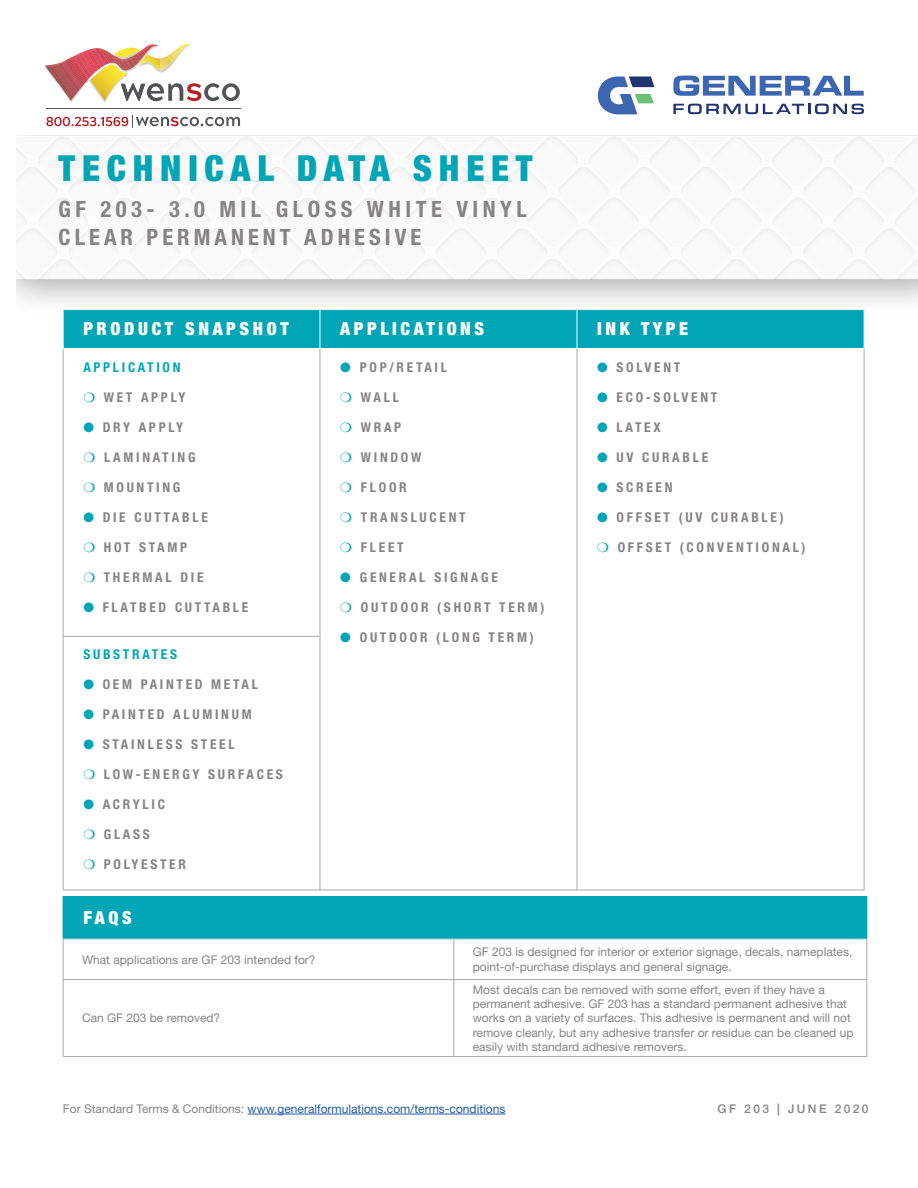
<style>
.page{position:relative;width:918px;height:1188px;background:#fff}
.page>*{position:absolute;margin:0;border:0;box-sizing:border-box;transform-origin:0 0}
.t1{font:900 condensed 36px "Helvetica Neue LT Std";letter-spacing:.19em;color:#00a5b6}
.t2{font:700 condensed 22.5px/28.5px "Helvetica Neue LT Std";letter-spacing:.18em;color:#858483}
.t3{font:900 condensed 18px "Helvetica Neue LT Std";letter-spacing:.2em;color:#fff}
.t4{font:700 condensed 13.5px "Helvetica Neue LT Std";letter-spacing:.2em;color:#858483}
.t5{font:700 condensed 13.5px "Helvetica Neue LT Std";letter-spacing:.2em;color:#00a5b6}
.t6{font:12px/14.4px "Helvetica Neue LT Std";color:#858483}
.t7{font:12px "Helvetica Neue LT Std";color:#215e9e}
.t8{font:500 12px "Helvetica Neue LT Std";letter-spacing:.2em;color:#858483}
.s1{color:#00a5b6}
.s2{color:#858483}
</style>
<div class="page">
<svg style="left:16px;top:137px;width:902px;height:143px"></svg>
<hr style="left:248px;top:1114px;width:257px;height:1px;background:#215e9e">
<div style="left:64px;top:310px;width:800px;height:38px;background:#00a5b6"></div>
<hr style="left:63px;top:349px;width:1px;height:287px;background:#a7a9ac">
<hr style="left:320px;top:349px;width:1px;height:287px;background:#a7a9ac">
<hr style="left:577px;top:349px;width:1px;height:287px;background:#a7a9ac">
<hr style="left:864px;top:349px;width:1px;height:287px;background:#a7a9ac">
<hr style="left:63px;top:636px;width:257px;height:1px;background:#a7a9ac">
<hr style="left:63px;top:637px;width:1px;height:253px;background:#a7a9ac">
<hr style="left:320px;top:637px;width:1px;height:253px;background:#a7a9ac">
<hr style="left:577px;top:636px;width:1px;height:254px;background:#a7a9ac">
<hr style="left:864px;top:636px;width:1px;height:254px;background:#a7a9ac">
<hr style="left:63px;top:890px;width:257px;height:1px;background:#a7a9ac">
<hr style="left:320px;top:890px;width:257px;height:1px;background:#a7a9ac">
<hr style="left:577px;top:890px;width:287px;height:1px;background:#a7a9ac">
<hr style="left:320px;top:309px;width:1px;height:39px;background:#fff">
<hr style="left:577px;top:309px;width:1px;height:39px;background:#fff">
<div style="left:63px;top:896px;width:804px;height:43px;background:#00a5b6"></div>
<hr style="left:454px;top:939px;width:1px;height:40px;background:#a7a9ac">
<hr style="left:63px;top:979px;width:391px;height:1px;background:#a7a9ac">
<hr style="left:454px;top:979px;width:413px;height:1px;background:#a7a9ac">
<hr style="left:454px;top:980px;width:1px;height:76px;background:#a7a9ac">
<hr style="left:63px;top:897px;width:1px;height:42px;background:#009ea6">
<hr style="left:867px;top:897px;width:1px;height:42px;background:#009ea6">
<hr style="left:63px;top:939px;width:391px;height:1px;background:#accfd4">
<hr style="left:454px;top:939px;width:413px;height:1px;background:#accfd4">
<hr style="left:63px;top:939px;width:1px;height:40px;background:#a7a9ac">
<hr style="left:867px;top:939px;width:1px;height:40px;background:#a7a9ac">
<hr style="left:63px;top:980px;width:1px;height:76px;background:#a7a9ac">
<hr style="left:867px;top:980px;width:1px;height:76px;background:#a7a9ac">
<hr style="left:63px;top:1056px;width:391px;height:1px;background:#a7a9ac">
<hr style="left:454px;top:1056px;width:413px;height:1px;background:#a7a9ac">
<svg style="left:673px;top:104px;width:191px;height:10px"></svg>
<svg style="left:673px;top:76px;width:191px;height:20px"></svg>
<svg style="left:598px;top:76px;width:56px;height:38px"></svg>
<hr style="left:46px;top:108px;width:194px;height:1px;background:#505454">
<svg style="left:45px;top:44px;width:195px;height:57px"></svg>
<svg style="left:46px;top:115px;width:194px;height:13px"></svg>
<p class="t1" style="left:59px;top:146px;width:475px">TECHNICAL DATA SHEET</p>
<p class="t2" style="left:59px;top:194px;width:470px">GF 203- 3.0 MIL GLOSS WHITE VINYL<br>CLEAR PERMANENT ADHESIVE</p>
<p class="t3" style="left:83px;top:318px;width:207px">PRODUCT SNAPSHOT</p>
<p class="t3" style="left:340px;top:318px;width:145px">APPLICATIONS</p>
<p class="t3" style="left:597px;top:318px;width:92px">INK TYPE</p>
<p class="t5" style="left:83px;top:359px;width:99px">APPLICATION</p>
<p class="t4" style="left:83px;top:389px;width:104px"><span class="s1">❍</span> WET APPLY</p>
<p class="t4" style="left:83px;top:419px;width:101px"><span class="s1">●</span> DRY APPLY</p>
<p class="t4" style="left:83px;top:449px;width:114px"><span class="s1">❍</span> LAMINATING</p>
<p class="t4" style="left:83px;top:479px;width:99px"><span class="s1">❍</span> MOUNTING</p>
<p class="t4" style="left:83px;top:509px;width:126px"><span class="s1">●</span> DIE CUTTABLE</p>
<p class="t4" style="left:83px;top:539px;width:105px"><span class="s1">❍</span> HOT STAMP</p>
<p class="t4" style="left:83px;top:569px;width:122px"><span class="s1">❍</span> THERMAL DIE</p>
<p class="t4" style="left:83px;top:599px;width:167px"><span class="s1">●</span> FLATBED CUTTABLE</p>
<p class="t4" style="left:597px;top:359px;width:85px"><span class="s1">●</span> SOLVENT</p>
<p class="t4" style="left:597px;top:389px;width:122px"><span class="s1">●</span> ECO-SOLVENT</p>
<p class="t4" style="left:597px;top:419px;width:65px"><span class="s1">●</span> LATEX</p>
<p class="t4" style="left:597px;top:449px;width:112px"><span class="s1">●</span> UV CURABLE</p>
<p class="t4" style="left:597px;top:479px;width:77px"><span class="s1">●</span> SCREEN</p>
<p class="t4" style="left:597px;top:509px;width:188px"><span class="s1">●</span> OFFSET (UV CURABLE)</p>
<p class="t4" style="left:597px;top:539px;width:210px"><span class="s1">❍</span> OFFSET (CONVENTIONAL)</p>
<p class="t4" style="left:340px;top:359px;width:108px"><span class="s1">●</span> POP/RETAIL</p>
<p class="t4" style="left:340px;top:389px;width:60px"><span class="s1">❍</span> WALL</p>
<p class="t4" style="left:340px;top:419px;width:63px"><span class="s1">❍</span> WRAP</p>
<p class="t4" style="left:340px;top:449px;width:83px"><span class="s1">❍</span> WINDOW</p>
<p class="t4" style="left:340px;top:479px;width:68px"><span class="s1">❍</span> FLOOR</p>
<p class="t4" style="left:340px;top:509px;width:127px"><span class="s1">❍</span> TRANSLUCENT</p>
<p class="t4" style="left:340px;top:539px;width:65px"><span class="s1">❍</span> FLEET</p>
<p class="t4" style="left:340px;top:569px;width:159px"><span class="s1">●</span> GENERAL SIGNAGE</p>
<p class="t4" style="left:340px;top:599px;width:206px"><span class="s1">❍</span> OUTDOOR (SHORT TERM)</p>
<p class="t4" style="left:340px;top:629px;width:195px"><span class="s1">●</span> OUTDOOR (LONG TERM)</p>
<p class="t5" style="left:83px;top:646px;width:95px">SUBSTRATES</p>
<p class="t4" style="left:83px;top:676px;width:176px"><span class="s1">●</span> OEM PAINTED METAL</p>
<p class="t4" style="left:83px;top:706px;width:170px"><span class="s1">●</span> PAINTED ALUMINUM</p>
<p class="t4" style="left:83px;top:736px;width:153px"><span class="s1">●</span> STAINLESS STEEL</p>
<p class="t4" style="left:83px;top:766px;width:201px"><span class="s1">❍</span> LOW-ENERGY SURFACES</p>
<p class="t4" style="left:83px;top:796px;width:83px"><span class="s1">●</span> ACRYLIC</p>
<p class="t4" style="left:83px;top:826px;width:68px"><span class="s1">❍</span> GLASS</p>
<p class="t4" style="left:83px;top:856px;width:104px"><span class="s1">❍</span> POLYESTER</p>
<p class="t3" style="left:83px;top:907px;width:50px">FAQS</p>
<p class="t6" style="left:82px;top:952px;width:235px">What applications are GF 203 intended for?</p>
<p class="t6" style="left:473px;top:945px;width:381px">GF 203 is designed for interior or exterior signage, decals, nameplates, point-of-purchase displays and general signage.</p>
<p class="t6" style="left:82px;top:1011px;width:140px">Can GF 203 be removed?</p>
<p class="t6" style="left:473px;top:982px;width:382px">Most decals can be removed with some effort, even if they have a permanent adhesive. GF 203 has a standard permanent adhesive that works on a variety of surfaces. This adhesive is permanent and will not remove cleanly, but any adhesive transfer or residue can be cleaned up easily with standard adhesive removers.</p>
<p class="t7" style="left:63px;top:1101px;width:444px"><span class="s2">For Standard Terms &amp; Conditions:</span> www.generalformulations.com/terms-conditions</p>
<p class="t8" style="left:718px;top:1102px;width:153px">GF 203 | JUNE 2020</p>
</div>
